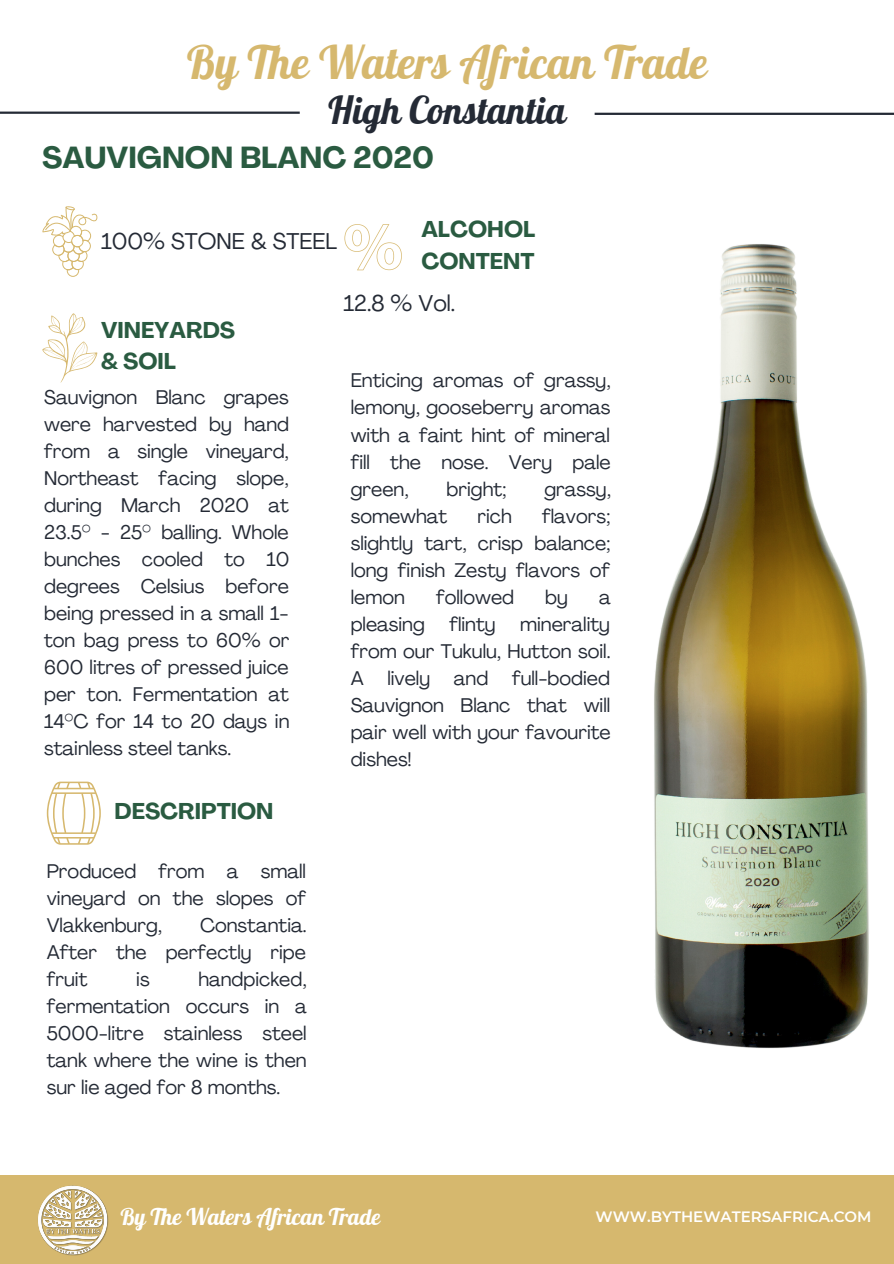
<style>
.page{position:relative;width:894px;height:1264px;background:#fff}
.page>*{position:absolute;margin:0;border:0;box-sizing:border-box;transform-origin:0 0}
.t1{font:45px "Lobster";color:#d6b86e}
.t2{font:37.5px "Lobster";color:#242a35}
.t3{font:700 30px "Agrandir";color:#2a5b41}
.t4{font:700 22.5px "Agrandir";color:#2a5b41}
.t5{font:22.5px "Agrandir";color:#242a35}
.t6{font:22.5px "Lobster";color:#fff}
.t7{font:19.5px/27px "Agrandir";color:#242a35;text-align:justify}
.t8{font:600 15px "Montserrat";color:#fff}
</style>
<div class="page">
<svg style="left:42px;top:206px;width:55px;height:71px"></svg>
<svg style="left:42px;top:313px;width:55px;height:70px"></svg>
<div style="left:0;top:1175px;width:893px;height:88px;background:#d6b86e"></div>
<img style="left:38px;top:1185px;width:71px;height:71px">
<svg style="left:344px;top:224px;width:58px;height:46px"></svg>
<hr style="left:0;top:112px;width:300px;height:2px;background:#242a35">
<svg style="left:47px;top:781px;width:54px;height:63px"></svg>
<hr style="left:594px;top:113px;width:299px;height:2px;background:#242a35">
<img style="left:654px;top:244px;width:215px;height:805px">
<p class="t1" style="left:187px;top:34px;width:522px">By The Waters African Trade</p>
<p class="t2" style="left:328px;top:86px;width:239px">High Constantia</p>
<p class="t3" style="left:42px;top:146px;width:393px">SAUVIGNON BLANC 2020</p>
<p class="t5" style="left:101px;top:232px;width:237px">100% STONE &amp; STEEL</p>
<p class="t4" style="left:421px;top:220px;width:115px">ALCOHOL</p>
<p class="t4" style="left:421px;top:252px;width:115px">CONTENT</p>
<p class="t4" style="left:101px;top:321px;width:135px">VINEYARDS</p>
<p class="t4" style="left:101px;top:352px;width:76px">&amp; SOIL</p>
<p class="t7" style="left:44px;top:385px;width:247px">Sauvignon Blanc grapes were harvested by hand from a single vineyard, Northeast facing slope, during March 2020 at 23.5° - 25° balling. Whole bunches cooled to 10 degrees Celsius before being pressed in a small 1- ton bag press to 60% or 600 litres of pressed juice per ton. Fermentation at 14°C for 14 to 20 days in stainless steel tanks.</p>
<p class="t4" style="left:115px;top:802px;width:160px">DESCRIPTION</p>
<p class="t7" style="left:47px;top:859px;width:261px">Produced from a small vineyard on the slopes of Vlakkenburg,</p>
<p class="t7" style="left:47px;top:913px;width:261px;text-indent:153px">Constantia.<br>After the perfectly ripe fruit</p>
<p class="t7" style="left:47px;top:967px;width:261px;text-indent:151px">handpicked, fermentation occurs in a 5000-litre stainless steel tank where the wine is then sur lie aged for 8 months.</p>
<p class="t7" style="left:136px;top:967px;width:15px">is</p>
<p class="t5" style="left:343px;top:294px;width:113px">12.8 % Vol.</p>
<p class="t7" style="left:350px;top:369px;width:261px">Enticing aromas of grassy, lemony, gooseberry aromas with a faint hint of mineral fill the nose. Very pale green,</p>
<p class="t7" style="left:446px;top:477px;width:61px">bright;</p>
<p class="t7" style="left:544px;top:477px;width:68px">grassy,</p>
<p class="t7" style="left:350px;top:504px;width:261px;text-indent:191px">flavors; slightly tart, crisp balance; long finish Zesty flavors of lemon</p>
<p class="t7" style="left:350px;top:504px;width:98px">somewhat</p>
<p class="t7" style="left:477px;top:504px;width:36px">rich</p>
<p class="t7" style="left:436px;top:585px;width:79px">followed</p>
<p class="t7" style="left:545px;top:585px;width:24px">by</p>
<p class="t7" style="left:599px;top:585px;width:13px">a</p>
<p class="t7" style="left:350px;top:612px;width:76px">pleasing</p>
<p class="t7" style="left:449px;top:612px;width:48px">flinty</p>
<p class="t7" style="left:350px;top:612px;width:261px;text-indent:169px">minerality from our Tukulu, Hutton soil.<br>A lively and full-bodied Sauvignon Blanc that will pair well with your favourite dishes!</p>
<p class="t6" style="left:120px;top:1202px;width:262px">By The Waters African Trade</p>
<p class="t8" style="left:595px;top:1207px;width:277px">WWW.BYTHEWATERSAFRICA.COM</p>
</div>
